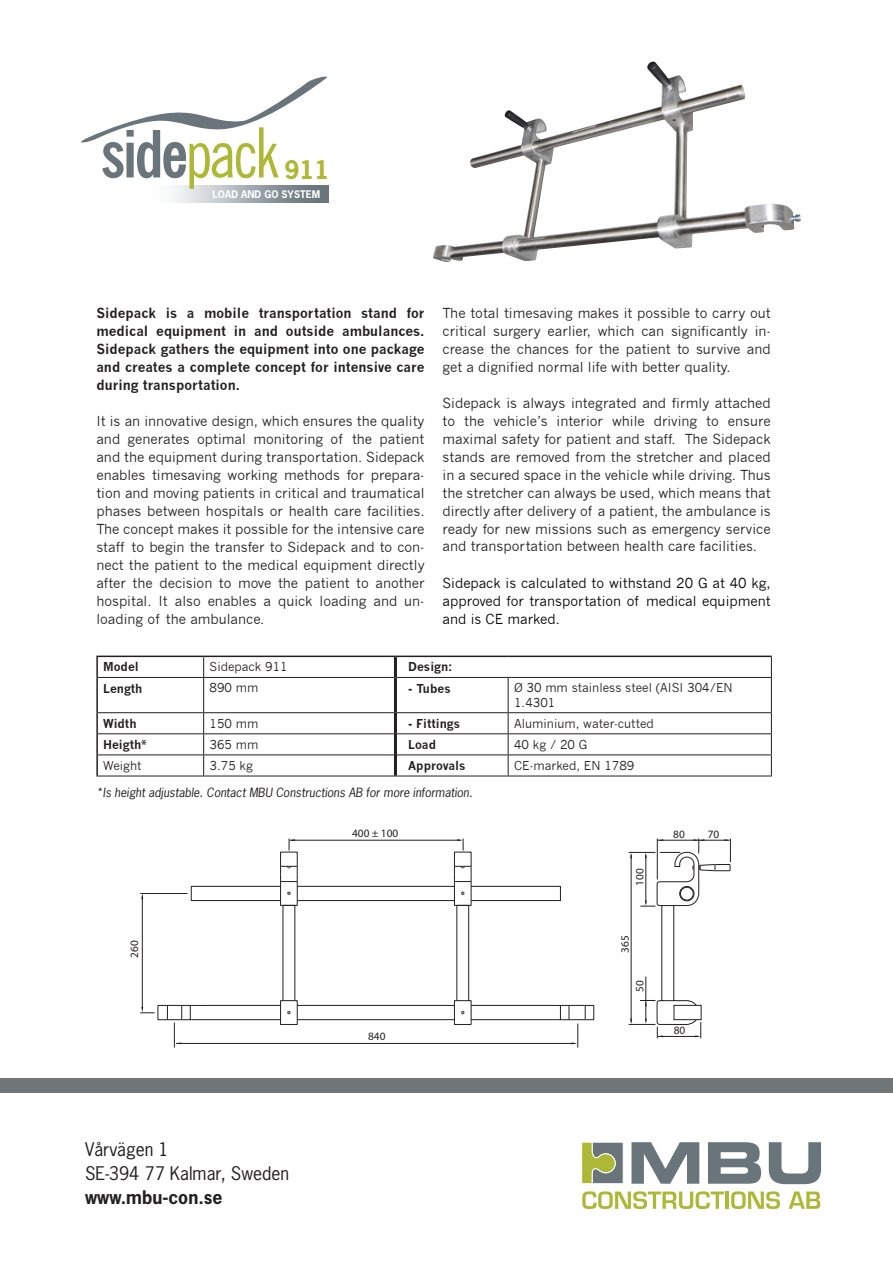
<style>
.page{position:relative;width:893px;height:1263px;background:#fff}
.page>*{position:absolute;margin:0;border:0;box-sizing:border-box;transform-origin:0 0}
.t1{font:700 24.15px "News Gothic";color:#aeb837}
.t2{font:17.7px/24px "News Gothic";color:#231f20}
.t3{font:700 17.7px "News Gothic";color:#231f20}
.t4{font:13.5px/18px "News Gothic";color:#231f20;text-align:justify}
.t5{font:700 13.5px/18px "News Gothic";color:#231f20;text-align:justify}
.t6{font:13.5px/18px "News Gothic";color:#000;text-align:justify}
.t7{font:12px/14.4px "News Gothic";color:#231f20}
.t8{font:italic 12px "News Gothic";color:#231f20}
.t9{font:700 12px "News Gothic";color:#231f20}
.t10{font:11.25px "Myriad Pro";color:#231f20}
.t11{font:700 9.9px "News Gothic";color:#fff}
</style>
<div class="page">
<hr style="left:140px;top:893px;width:47px;height:1px;background:#231f20">
<hr style="left:142px;top:895px;width:1px;height:114px;background:#231f20">
<hr style="left:290px;top:840px;width:171px;height:1px;background:#231f20">
<hr style="left:176px;top:1043px;width:399px;height:1px;background:#231f20">
<svg style="left:280px;top:838px;width:18px;height:68px"></svg>
<hr style="left:456px;top:905px;width:1px;height:96px;background:#231f20">
<hr style="left:468px;top:905px;width:1px;height:96px;background:#231f20">
<hr style="left:471px;top:1019px;width:89px;height:1px;background:#231f20">
<hr style="left:297px;top:1019px;width:157px;height:1px;background:#231f20">
<hr style="left:191px;top:1019px;width:90px;height:1px;background:#231f20">
<hr style="left:204px;top:1005px;width:77px;height:1px;background:#231f20">
<hr style="left:297px;top:1005px;width:157px;height:1px;background:#231f20">
<hr style="left:471px;top:1005px;width:89px;height:1px;background:#231f20">
<svg style="left:560px;top:1005px;width:35px;height:42px"></svg>
<svg style="left:280px;top:1000px;width:18px;height:25px"></svg>
<hr style="left:283px;top:905px;width:1px;height:96px;background:#231f20">
<hr style="left:294px;top:905px;width:1px;height:96px;background:#231f20">
<svg style="left:454px;top:1000px;width:18px;height:25px"></svg>
<svg style="left:140px;top:1005px;width:64px;height:42px"></svg>
<hr style="left:471px;top:900px;width:89px;height:1px;background:#231f20">
<hr style="left:297px;top:900px;width:158px;height:1px;background:#231f20">
<hr style="left:191px;top:900px;width:90px;height:1px;background:#231f20">
<svg style="left:191px;top:887px;width:1px;height:13px"></svg>
<hr style="left:191px;top:886px;width:90px;height:1px;background:#231f20">
<hr style="left:297px;top:886px;width:157px;height:1px;background:#231f20">
<hr style="left:471px;top:886px;width:89px;height:1px;background:#231f20">
<svg style="left:560px;top:886px;width:1px;height:15px"></svg>
<svg style="left:454px;top:838px;width:18px;height:68px"></svg>
<svg style="left:629px;top:838px;width:102px;height:200px"></svg>
<img style="left:433px;top:63px;width:368px;height:199px">
<svg style="left:582px;top:1191px;width:142px;height:18px"></svg>
<hr style="left:725px;top:1191px;width:4px;height:18px;background:#aeb837">
<svg style="left:731px;top:1191px;width:49px;height:18px"></svg>
<svg style="left:789px;top:1191px;width:31px;height:18px"></svg>
<svg style="left:631px;top:1142px;width:68px;height:42px"></svg>
<svg style="left:708px;top:1142px;width:53px;height:42px"></svg>
<svg style="left:769px;top:1142px;width:52px;height:42px"></svg>
<svg style="left:581px;top:1142px;width:42px;height:42px;background:#97a070"></svg>
<div style="left:0;top:1078px;width:893px;height:15px;background:#707575"></div>
<svg style="left:81px;top:77px;width:248px;height:112px"></svg>
<hr style="left:96px;top:656px;width:108px;height:1px;background:#231f20">
<hr style="left:96px;top:657px;width:2px;height:20px;background:#231f20">
<hr style="left:204px;top:656px;width:191px;height:1px;background:#231f20">
<hr style="left:395px;top:656px;width:113px;height:1px;background:#231f20">
<hr style="left:508px;top:656px;width:264px;height:1px;background:#231f20">
<hr style="left:96px;top:677px;width:2px;height:36px;background:#231f20">
<hr style="left:96px;top:713px;width:2px;height:21px;background:#231f20">
<hr style="left:96px;top:734px;width:2px;height:21px;background:#231f20">
<hr style="left:96px;top:755px;width:2px;height:21px;background:#231f20">
<svg style="left:203px;top:657px;width:1px;height:20px"></svg>
<svg style="left:771px;top:657px;width:1px;height:20px"></svg>
<hr style="left:98px;top:677px;width:106px;height:1px;background:#231f20">
<hr style="left:204px;top:677px;width:190px;height:1px;background:#231f20">
<hr style="left:203px;top:678px;width:1px;height:34px;background:#231f20">
<hr style="left:397px;top:677px;width:111px;height:1px;background:#231f20">
<hr style="left:508px;top:677px;width:264px;height:1px;background:#231f20">
<hr style="left:508px;top:678px;width:1px;height:34px;background:#231f20">
<hr style="left:771px;top:678px;width:1px;height:34px;background:#231f20">
<hr style="left:98px;top:712px;width:106px;height:1px;background:#231f20">
<hr style="left:204px;top:712px;width:190px;height:1px;background:#231f20">
<hr style="left:397px;top:712px;width:111px;height:1px;background:#231f20">
<hr style="left:508px;top:712px;width:264px;height:1px;background:#231f20">
<hr style="left:98px;top:733px;width:106px;height:1px;background:#231f20">
<hr style="left:204px;top:733px;width:190px;height:1px;background:#231f20">
<hr style="left:397px;top:733px;width:111px;height:1px;background:#231f20">
<hr style="left:508px;top:733px;width:264px;height:1px;background:#231f20">
<hr style="left:98px;top:754px;width:106px;height:1px;background:#231f20">
<hr style="left:204px;top:754px;width:190px;height:1px;background:#231f20">
<svg style="left:203px;top:713px;width:1px;height:63px"></svg>
<hr style="left:397px;top:754px;width:111px;height:1px;background:#231f20">
<hr style="left:508px;top:754px;width:264px;height:1px;background:#231f20">
<svg style="left:508px;top:713px;width:1px;height:63px"></svg>
<svg style="left:771px;top:713px;width:1px;height:63px"></svg>
<hr style="left:96px;top:776px;width:108px;height:1px;background:#231f20">
<hr style="left:204px;top:776px;width:191px;height:1px;background:#231f20">
<hr style="left:395px;top:776px;width:113px;height:1px;background:#231f20">
<hr style="left:508px;top:776px;width:264px;height:1px;background:#231f20">
<hr style="left:394px;top:657px;width:3px;height:20px;background:#231f20">
<hr style="left:394px;top:677px;width:3px;height:36px;background:#231f20">
<hr style="left:394px;top:713px;width:3px;height:21px;background:#231f20">
<hr style="left:394px;top:734px;width:3px;height:21px;background:#231f20">
<hr style="left:394px;top:755px;width:3px;height:21px;background:#231f20">
<h1 class="t1" style="left:284px;top:154px;width:47px">911</h1>
<p class="t11" style="left:212px;top:188px;width:109px">LOAD AND GO SYSTEM</p>
<p class="t5" style="left:96px;top:304px;width:330px">Sidepack is a mobile transportation stand for medical equipment in and outside ambulances.<br>Sidepack gathers the equipment into one package and creates a complete concept for intensive care during transportation.</p>
<p class="t4" style="left:96px;top:412px;width:330px">It is an innovative design, which ensures the quality and generates optimal monitoring of the patient and the equipment during transportation. Sidepack enables timesaving working methods for prepara&shy;tion and moving patients in critical and traumatical phases between hospitals or health care facilities.<br>The concept makes it possible for the intensive care staff to begin the transfer to Sidepack and to con&shy;nect the patient to the medical equipment directly after the decision to move the patient to another hospital. It also enables a quick loading and un&shy;loading of the ambulance.</p>
<p class="t4" style="left:443px;top:304px;width:330px">The total timesaving makes it possible to carry out critical surgery earlier, which can significantly in&shy;crease the chances for the patient to survive and get a dignified normal life with better quality.</p>
<p class="t4" style="left:443px;top:394px;width:330px">Sidepack is always integrated and firmly attached to the vehicle’s interior while driving to ensure maximal safety for patient and staff. The Sidepack stands are removed from the stretcher and placed in a secured space in the vehicle while driving. Thus the stretcher can always be used, which means that directly after delivery of a patient, the ambulance is ready for new missions such as emergency service and transportation between health care facilities.</p>
<p class="t6" style="left:443px;top:574px;width:330px">Sidepack is calculated to withstand 20 G at 40 kg, approved for transportation of medical equipment and is CE marked.</p>
<p class="t9" style="left:103px;top:660px;width:37px">Model</p>
<p class="t7" style="left:210px;top:660px;width:80px">Sidepack 911</p>
<p class="t9" style="left:408px;top:660px;width:46px">Design:</p>
<p class="t9" style="left:103px;top:681px;width:41px">Length</p>
<p class="t7" style="left:210px;top:681px;width:50px">890 mm</p>
<p class="t9" style="left:408px;top:681px;width:44px">- Tubes</p>
<p class="t7" style="left:514px;top:681px;width:220px">Ø 30 mm stainless steel (AISI 304/EN<br>1.4301</p>
<p class="t9" style="left:103px;top:716px;width:35px">Width</p>
<p class="t7" style="left:210px;top:716px;width:50px">150 mm</p>
<p class="t9" style="left:408px;top:716px;width:54px">- Fittings</p>
<p class="t7" style="left:514px;top:716px;width:141px">Aluminium, water-cutted</p>
<p class="t9" style="left:103px;top:737px;width:45px">Heigth*</p>
<p class="t7" style="left:210px;top:737px;width:50px">365 mm</p>
<p class="t9" style="left:408px;top:737px;width:29px">Load</p>
<p class="t7" style="left:514px;top:737px;width:75px">40 kg / 20 G</p>
<p class="t7" style="left:103px;top:758px;width:40px">Weight</p>
<p class="t7" style="left:210px;top:758px;width:45px">3.75 kg</p>
<p class="t9" style="left:408px;top:758px;width:59px">Approvals</p>
<p class="t7" style="left:514px;top:758px;width:122px">CE-marked, EN 1789</p>
<p class="t8" style="left:96px;top:785px;width:378px">*Is height adjustable. Contact MBU Constructions AB for more information.</p>
<p class="t10" style="left:127px;top:958px;width:19px;rotate:-90deg">260</p>
<h2 class="t2" style="left:85px;top:1137px;width:206px">Vårvägen 1<br>SE-394 77 Kalmar, Sweden</h2>
<h2 class="t3" style="left:85px;top:1185px;width:139px">www.mbu-con.se</h2>
<p class="t10" style="left:352px;top:826px;width:48px">400 ± 100</p>
<p class="t10" style="left:673px;top:827px;width:13px">80</p>
<p class="t10" style="left:633px;top:886px;width:19px;rotate:-90deg">100</p>
<p class="t10" style="left:618px;top:953px;width:19px;rotate:-90deg">365</p>
<p class="t10" style="left:368px;top:1029px;width:19px">840</p>
<p class="t10" style="left:633px;top:992px;width:13px;rotate:-90deg">50</p>
<p class="t10" style="left:674px;top:1024px;width:13px">80</p>
<p class="t10" style="left:708px;top:827px;width:13px">70</p>
</div>
